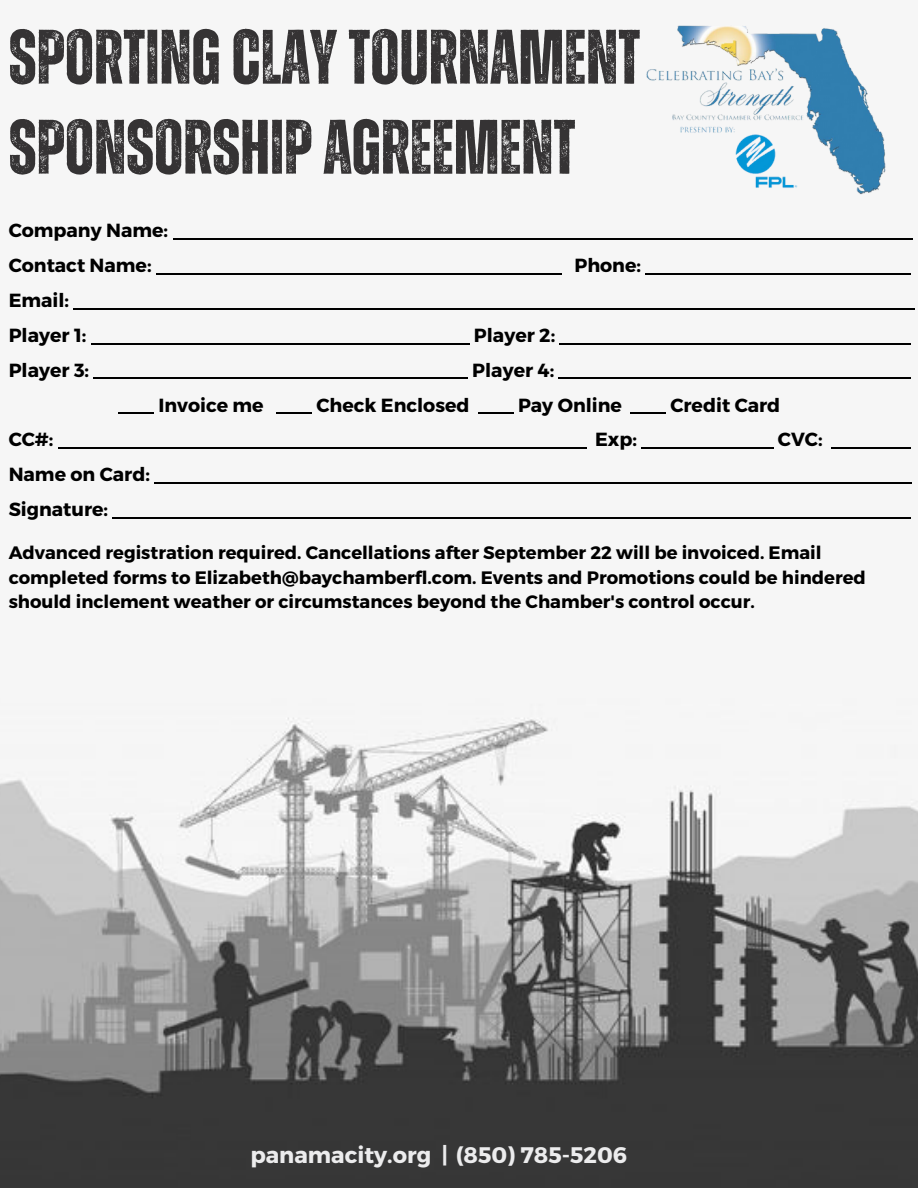
<style>
.page{position:relative;width:918px;height:1188px;background:#f6f6f6}
.page>*{position:absolute;margin:0;border:0;box-sizing:border-box;transform-origin:0 0}
.t1{font:700 77.1px "Zuume Rough";color:#353334}
.t2{font:700 22.5px "Montserrat";color:#ececed}
.t3{font:700 19.05px/34.8px "Montserrat";color:#000}
.t4{font:700 18px/24.8px "Montserrat";color:#000}
</style>
<div class="page">
<img style="left:646px;top:25px;width:240px;height:170px">
<img style="left:0;top:718px;width:918px;height:470px">
<hr style="left:173px;top:238px;width:739px;height:1px;background:#000">
<hr style="left:156px;top:273px;width:405px;height:1px;background:#000">
<hr style="left:645px;top:273px;width:266px;height:1px;background:#000">
<hr style="left:73px;top:308px;width:842px;height:1px;background:#000">
<hr style="left:91px;top:343px;width:379px;height:1px;background:#000">
<hr style="left:560px;top:343px;width:351px;height:1px;background:#000">
<hr style="left:94px;top:378px;width:374px;height:1px;background:#000">
<hr style="left:559px;top:378px;width:352px;height:1px;background:#000">
<hr style="left:119px;top:413px;width:35px;height:1px;background:#000">
<hr style="left:277px;top:413px;width:35px;height:1px;background:#000">
<hr style="left:478px;top:413px;width:36px;height:1px;background:#000">
<hr style="left:631px;top:413px;width:35px;height:1px;background:#000">
<hr style="left:58px;top:448px;width:528px;height:1px;background:#000">
<hr style="left:641px;top:448px;width:133px;height:1px;background:#000">
<hr style="left:831px;top:448px;width:80px;height:1px;background:#000">
<hr style="left:154px;top:482px;width:758px;height:2px;background:#000">
<hr style="left:113px;top:517px;width:798px;height:1px;background:#000">
<p class="t1" style="left:9px;top:22px;width:633px">SPORTINGCLAYTOURNAMENT</p>
<p class="t1" style="left:9px;top:112px;width:568px">SPONSORSHIPAGREEMENT</p>
<p class="t3" style="left:9px;top:212px;width:161px">Company Name:</p>
<p class="t3" style="left:9px;top:247px;width:144px">Contact Name:</p>
<p class="t3" style="left:574px;top:247px;width:68px">Phone:</p>
<p class="t3" style="left:9px;top:282px;width:62px">Email:</p>
<p class="t3" style="left:9px;top:317px;width:79px">Player 1:</p>
<p class="t3" style="left:474px;top:317px;width:83px">Player 2:</p>
<p class="t3" style="left:9px;top:352px;width:82px">Player 3:</p>
<p class="t3" style="left:472px;top:352px;width:83px">Player 4:</p>
<p class="t3" style="left:158px;top:386px;width:107px">Invoice me</p>
<p class="t3" style="left:316px;top:386px;width:155px">Check Enclosed</p>
<p class="t3" style="left:518px;top:386px;width:105px">Pay Online</p>
<p class="t3" style="left:670px;top:386px;width:111px">Credit Card</p>
<p class="t3" style="left:9px;top:421px;width:46px">CC#:</p>
<p class="t3" style="left:595px;top:421px;width:43px">Exp:</p>
<p class="t3" style="left:778px;top:421px;width:46px">CVC:</p>
<p class="t3" style="left:9px;top:456px;width:143px">Name on Card:<br>Signature:</p>
<p class="t4" style="left:9px;top:539px;width:859px">Advanced registration required. Cancellations after September 22 will be invoiced. Email completed forms to Elizabeth@baychamberfl.com. Events and Promotions could be hindered should inclement weather or circumstances beyond the Chamber's control occur.</p>
<p class="t2" style="left:250px;top:1140px;width:378px">panamacity.org | (850) 785-5206</p>
</div>
